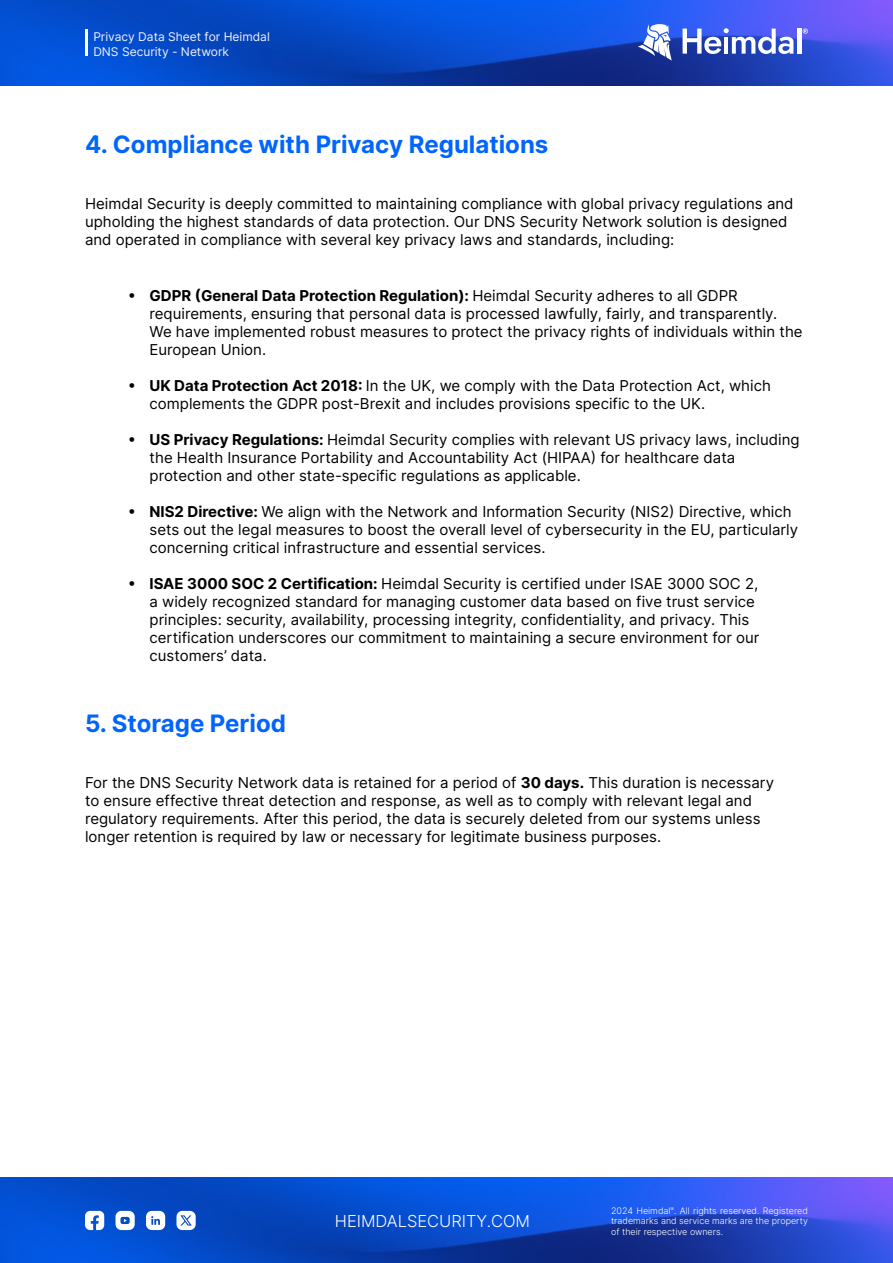
<style>
.page{position:relative;width:893px;height:1263px;background:#fff}
.page>*{position:absolute;margin:0;border:0;box-sizing:border-box;transform-origin:0 0}
.t1{font:700 24px "Inter";color:#0065fe}
.t2{font:300 16.5px "Inter";color:#fff}
.t3{font:15px/18px "Inter";color:#000}
.t4{font:12px/14.4px "Inter";color:#f1f1f9}
.t5{font:300 9px/10.8px "Inter";color:#fff;text-align:justify}
.s1{font-weight:700}
</style>
<div class="page">
<img style="left:0;top:0;width:893px;height:85px">
<img style="left:0;top:1178px;width:893px;height:85px">
<svg style="left:85px;top:1211px;width:19px;height:19px"></svg>
<svg style="left:116px;top:1211px;width:19px;height:19px"></svg>
<svg style="left:146px;top:1211px;width:19px;height:19px"></svg>
<svg style="left:176px;top:1211px;width:20px;height:19px"></svg>
<svg style="left:638px;top:24px;width:34px;height:37px"></svg>
<hr style="left:797px;top:29px;width:4px;height:25px;background:#fff">
<svg style="left:683px;top:28px;width:110px;height:26px"></svg>
<svg style="left:803px;top:29px;width:5px;height:5px"></svg>
<hr style="left:85px;top:30px;width:3px;height:26px;background:#fff">
<p class="t4" style="left:93px;top:29px;width:178px">Privacy Data Sheet for Heimdal<br>DNS Security - Network</p>
<h1 class="t1" style="left:85px;top:127px;width:465px">4. Compliance with Privacy Regulations</h1>
<p class="t3" style="left:85px;top:194px;width:710px">Heimdal Security is deeply committed to maintaining compliance with global privacy regulations and upholding the highest standards of data protection. Our DNS Security Network solution is designed and operated in compliance with several key privacy laws and standards, including:</p>
<p class="t3" style="left:150px;top:286px;width:655px;text-indent:-21px"><span class="s1">• GDPR (General Data Protection Regulation):</span> Heimdal Security adheres to all GDPR requirements, ensuring that personal data is processed lawfully, fairly, and transparently.<br>We have implemented robust measures to protect the privacy rights of individuals within the European Union.</p>
<p class="t3" style="left:150px;top:376px;width:623px;text-indent:-21px"><span class="s1">• UK Data Protection Act 2018:</span> In the UK, we comply with the Data Protection Act, which complements the GDPR post-Brexit and includes provisions specific to the UK.</p>
<p class="t3" style="left:150px;top:430px;width:652px;text-indent:-21px"><span class="s1">• US Privacy Regulations:</span> Heimdal Security complies with relevant US privacy laws, including the Health Insurance Portability and Accountability Act (HIPAA) for healthcare data protection and other state-specific regulations as applicable.</p>
<p class="t3" style="left:150px;top:502px;width:650px;text-indent:-21px"><span class="s1">• NIS2 Directive:</span> We align with the Network and Information Security (NIS2) Directive, which sets out the legal measures to boost the overall level of cybersecurity in the EU, particularly concerning critical infrastructure and essential services.</p>
<p class="t3" style="left:150px;top:574px;width:611px;text-indent:-21px"><span class="s1">• ISAE 3000 SOC 2 Certification:</span> Heimdal Security is certified under ISAE 3000 SOC 2, a widely recognized standard for managing customer data based on five trust service principles: security, availability, processing integrity, confidentiality, and privacy. This certification underscores our commitment to maintaining a secure environment for our customers’ data.</p>
<h1 class="t1" style="left:85px;top:706px;width:202px">5. Storage Period</h1>
<p class="t3" style="left:85px;top:773px;width:691px">For the DNS Security Network data is retained for a period of <span class="s1">30 days.</span> This duration is necessary to ensure effective threat detection and response, as well as to comply with relevant legal and regulatory requirements. After this period, the data is securely deleted from our systems unless longer retention is required by law or necessary for legitimate business purposes.</p>
<p class="t2" style="left:335px;top:1209px;width:197px">HEIMDALSECURITY.COM</p>
<p class="t5" style="left:611px;top:1205px;width:198px">2024 Heimdal<sup>®</sup>. All rights reserved. Registered trademarks and service marks are the property of their respective owners.</p>
</div>
